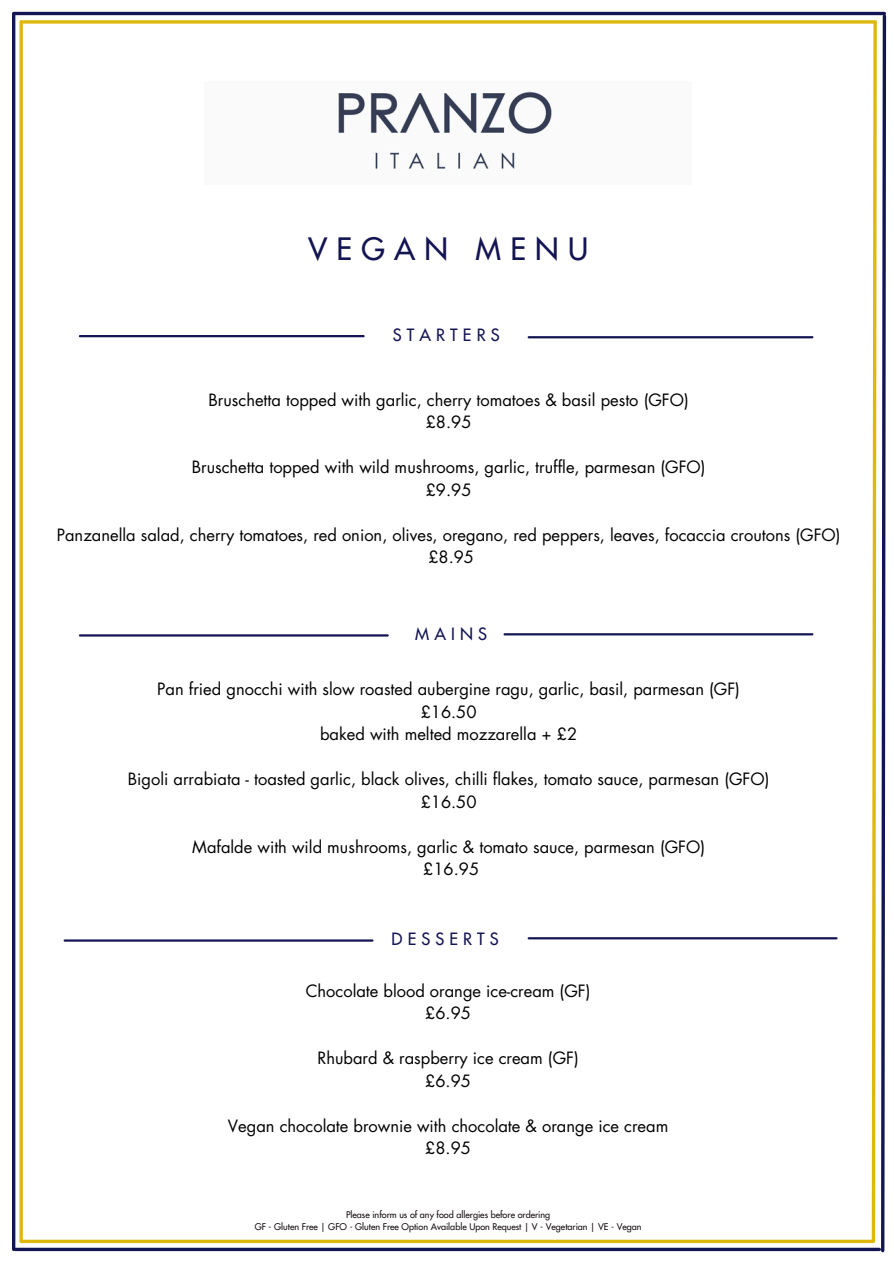
<style>
.page{position:relative;width:894px;height:1264px;background:#fff}
.page>*{position:absolute;margin:0;border:0;box-sizing:border-box;transform-origin:0 0}
.t1{font:30px "Futura";letter-spacing:.31em;color:#131452}
.t2{font:16.5px/22.5px "Futura";color:#000;text-align:center}
.t3{font:16.5px "Futura";letter-spacing:.31em;color:#131452}
.t4{font:9px/12px "Futura";color:#160d11;text-align:center}
</style>
<div class="page">
<img style="left:338px;top:91px;width:214px;height:78px">
<svg style="left:21px;top:20px;width:848px;height:4px;background:#e3c233"></svg>
<hr style="left:21px;top:1239px;width:851px;height:3px;background:#dfb80f">
<svg style="left:19px;top:22px;width:4px;height:1219px;background:#e3c233"></svg>
<hr style="left:14px;top:12px;width:870px;height:3px;background:#131452">
<hr style="left:15px;top:1247px;width:864px;height:3px;background:#131452">
<hr style="left:12px;top:14px;width:3px;height:1235px;background:#131452">
<svg style="left:869px;top:13px;width:18px;height:1240px"></svg>
<hr style="left:528px;top:336px;width:284px;height:2px;background:#131452">
<hr style="left:80px;top:335px;width:283px;height:2px;background:#131452">
<hr style="left:504px;top:633px;width:308px;height:2px;background:#131452">
<hr style="left:80px;top:634px;width:307px;height:2px;background:#131452">
<hr style="left:65px;top:939px;width:307px;height:2px;background:#131452">
<hr style="left:528px;top:937px;width:308px;height:2px;background:#131452">
<h1 class="t1" style="left:308px;top:230px;width:281px">VEGAN MENU</h1>
<p class="t3" style="left:393px;top:324px;width:108px">STARTERS</p>
<p class="t2" style="left:208px;top:388px;width:481px">Bruschetta topped with garlic, cherry tomatoes &amp; basil pesto (GFO) £8.95</p>
<p class="t2" style="left:192px;top:456px;width:515px">Bruschetta topped with wild mushrooms, garlic, truffle, parmesan (GFO) £9.95</p>
<p class="t2" style="left:57px;top:523px;width:785px">Panzanella salad, cherry tomatoes, red onion, olives, oregano, red peppers, leaves, focaccia croutons (GFO) £8.95</p>
<p class="t3" style="left:415px;top:623px;width:73px">MAINS</p>
<p class="t2" style="left:157px;top:678px;width:584px">Pan fried gnocchi with slow roasted aubergine ragu, garlic, basil, parmesan (GF) £16.50<br>baked with melted mozzarella + £2</p>
<p class="t2" style="left:128px;top:768px;width:643px">Bigoli arrabiata - toasted garlic, black olives, chilli flakes, tomato sauce, parmesan (GFO) £16.50</p>
<p class="t2" style="left:192px;top:835px;width:514px">Mafalde with wild mushrooms, garlic &amp; tomato sauce, parmesan (GFO) £16.95</p>
<p class="t3" style="left:391px;top:928px;width:108px">DESSERTS</p>
<p class="t2" style="left:305px;top:979px;width:286px">Chocolate blood orange ice-cream (GF) £6.95</p>
<p class="t2" style="left:317px;top:1047px;width:263px">Rhubard &amp; raspberry ice cream (GF) £6.95</p>
<p class="t2" style="left:228px;top:1114px;width:442px">Vegan chocolate brownie with chocolate &amp; orange ice cream £8.95</p>
<p class="t4" style="left:255px;top:1208px;width:388px">Please inform us of any food allergies before ordering<br>GF - Gluten Free | GFO - Gluten Free Option Available Upon Request | V - Vegetarian | VE - Vegan</p>
</div>
